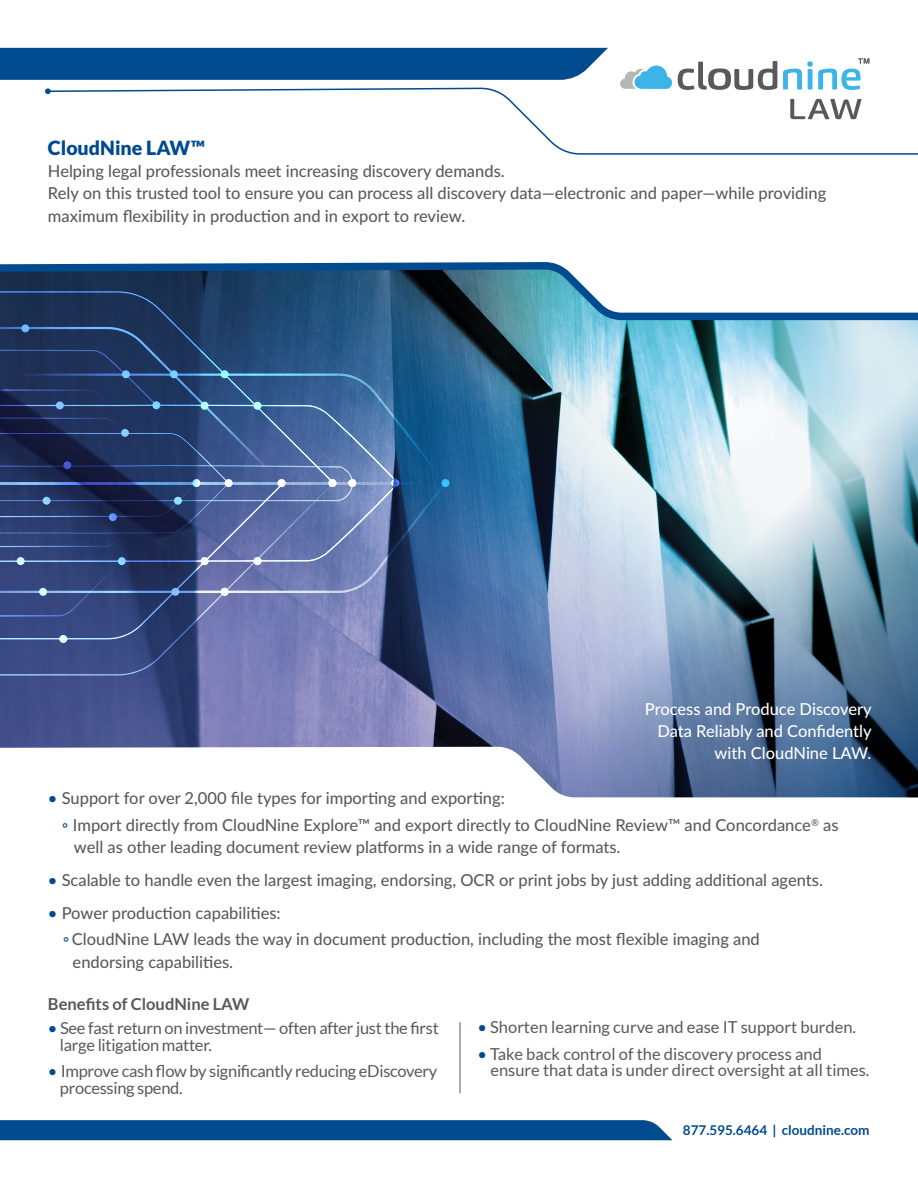
<style>
.page{position:relative;width:918px;height:1188px;background:#fff}
.page>*{position:absolute;margin:0;border:0;box-sizing:border-box;transform-origin:0 0}
.t1{font:900 19.5px "Lato";color:#004a8f}
.t2{font:500 16.5px/22.4px "Lato";color:#58595b}
.t3{font:16.5px/16.4px "Lato";letter-spacing:-.02em;color:#58595b}
.t4{font:16.5px/16.4px "Lato";color:#58595b}
.t5{font:500 16.5px/22.4px "Lato";color:#fff;text-align:right}
.t6{font:700 16.5px "Lato";color:#58595b}
.t7{font:700 13.5px "Lato";color:#004a8f}
.s1{color:#004a8f}
.s2{font-weight:500;color:#004a8f}
</style>
<div class="page">
<img style="left:0;top:324px;width:918px;height:424px">
<img style="left:489px;top:341px;width:429px;height:456px">
<svg style="left:549px;top:482px;width:33px;height:2px"></svg>
<svg style="left:0;top:593px;width:466px;height:82px;background:#515e94"></svg>
<svg style="left:0;top:324px;width:334px;height:26px;background:#223f69"></svg>
<svg style="left:399px;top:350px;width:150px;height:243px;background:#2b5579"></svg>
<svg style="left:399px;top:374px;width:112px;height:192px;background:#246498"></svg>
<svg style="left:0;top:350px;width:399px;height:267px;background:#3f5485"></svg>
<div style="left:348px;top:479px;width:8px;height:8px;background:#fff;border-radius:50%"></div>
<svg style="left:391px;top:479px;width:8px;height:8px"></svg>
<div style="left:328px;top:479px;width:8px;height:8px;background:#fff;border-radius:50%"></div>
<div style="left:278px;top:479px;width:8px;height:8px;background:#fff;border-radius:50%"></div>
<div style="left:221px;top:588px;width:8px;height:8px;background:#fff;border-radius:50%"></div>
<div style="left:171px;top:588px;width:8px;height:8px;background:#84c0ff;border-radius:50%"></div>
<svg style="left:39px;top:588px;width:8px;height:8px"></svg>
<div style="left:59px;top:635px;width:8px;height:8px;background:#ecffff;border-radius:50%"></div>
<div style="left:201px;top:557px;width:8px;height:8px;background:#fff;border-radius:50%"></div>
<div style="left:174px;top:497px;width:8px;height:8px;background:#8ce4ff;border-radius:50%"></div>
<div style="left:109px;top:513px;width:8px;height:8px;background:#6892ff;border-radius:50%"></div>
<div style="left:118px;top:557px;width:8px;height:8px;background:#8cd4ff;border-radius:50%"></div>
<div style="left:17px;top:557px;width:8px;height:8px;background:#d6ffff;border-radius:50%"></div>
<div style="left:43px;top:497px;width:8px;height:8px;background:#90d4ff;border-radius:50%"></div>
<div style="left:254px;top:557px;width:8px;height:8px;background:#fff;border-radius:50%"></div>
<svg style="left:201px;top:402px;width:8px;height:8px"></svg>
<svg style="left:121px;top:429px;width:8px;height:8px"></svg>
<svg style="left:21px;top:324px;width:8px;height:8px"></svg>
<div style="left:56px;top:401px;width:8px;height:8px;background:#80c8ff;border-radius:50%"></div>
<div style="left:254px;top:402px;width:8px;height:8px;background:#c0ffff;border-radius:50%"></div>
<div style="left:221px;top:370px;width:8px;height:8px;background:#9cffff;border-radius:50%"></div>
<div style="left:170px;top:370px;width:8px;height:8px;background:#78d4ff;border-radius:50%"></div>
<div style="left:122px;top:370px;width:8px;height:8px;background:#7cc8ff;border-radius:50%"></div>
<div style="left:225px;top:479px;width:8px;height:8px;background:#fff;border-radius:50%"></div>
<svg style="left:192px;top:479px;width:8px;height:8px"></svg>
<div style="left:63px;top:461px;width:8px;height:8px;background:#4458d8;border-radius:50%"></div>
<svg style="left:152px;top:401px;width:8px;height:8px"></svg>
<svg style="left:47px;top:87px;width:871px;height:68px"></svg>
<svg style="left:45px;top:88px;width:6px;height:6px"></svg>
<div style="left:0;top:48px;width:608px;height:32px;background:#004a8f"></div>
<svg style="left:790px;top:99px;width:71px;height:20px"></svg>
<svg style="left:678px;top:61px;width:99px;height:29px"></svg>
<svg style="left:783px;top:58px;width:86px;height:32px"></svg>
<svg style="left:620px;top:66px;width:52px;height:23px"></svg>
<hr style="left:460px;top:1022px;width:1px;height:71px;background:#58595b">
<svg style="left:0;top:262px;width:918px;height:62px"></svg>
<div style="left:0;top:1120px;width:672px;height:20px;background:#004a8f"></div>
<p class="t1" style="left:48px;top:136px;width:159px">CloudNine LAW™</p>
<p class="t2" style="left:48px;top:159px;width:780px">Helping legal professionals meet increasing discovery demands.<br>Rely on this trusted tool to ensure you can process all discovery data—electronic and paper—while providing maximum flexibility in production and in export to review.</p>
<p class="t5" style="left:645px;top:697px;width:228px">Process and Produce Discovery<br>Data Reliably and Confidently with CloudNine LAW.</p>
<p class="t2" style="left:62px;top:785px;width:778px;line-height:26.5px;text-indent:-14px"><span class="s1">•</span> Support for over 2,000 file types for importing and exporting:<br><span class="s1">◦</span> Import directly from CloudNine Explore™ and export directly to CloudNine Review™ and Concordance<sup>®</sup> as</p>
<p class="t2" style="left:74px;top:836px;width:548px">well as other leading document review platforms in a wide range of formats.</p>
<p class="t2" style="left:48px;top:868px;width:776px"><span class="s1">•</span> Scalable to handle even the largest imaging, endorsing, OCR or print jobs by just adding additional agents.</p>
<p class="t2" style="left:63px;top:899px;width:698px;line-height:26.5px;text-indent:-15px"><span class="s1">•</span> Power production capabilities:<br><span class="s1">◦</span>CloudNine LAW leads the way in document production, including the most flexible imaging and</p>
<p class="t2" style="left:73px;top:950px;width:162px">endorsing capabilities.</p>
<p class="t6" style="left:48px;top:995px;width:203px">Benefits of CloudNine LAW</p>
<p class="t3" style="left:60px;top:1020px;width:381px;text-indent:-12px"><span class="s2">•</span> See fast return on investment— often after just the first large litigation matter.</p>
<p class="t3" style="left:60px;top:1063px;width:379px;text-indent:-12px"><span class="s1">•</span> Improve cash flow by significantly reducing eDiscovery processing spend.</p>
<p class="t4" style="left:477px;top:1019px;width:380px"><span class="s1">•</span> Shorten learning curve and ease IT support burden.</p>
<p class="t4" style="left:490px;top:1046px;width:381px;text-indent:-13px"><span class="s1">•</span> Take back control of the discovery process and ensure that data is under direct oversight at all times.</p>
<p class="t7" style="left:683px;top:1122px;width:188px">877.595.6464 | cloudnine.com</p>
</div>
